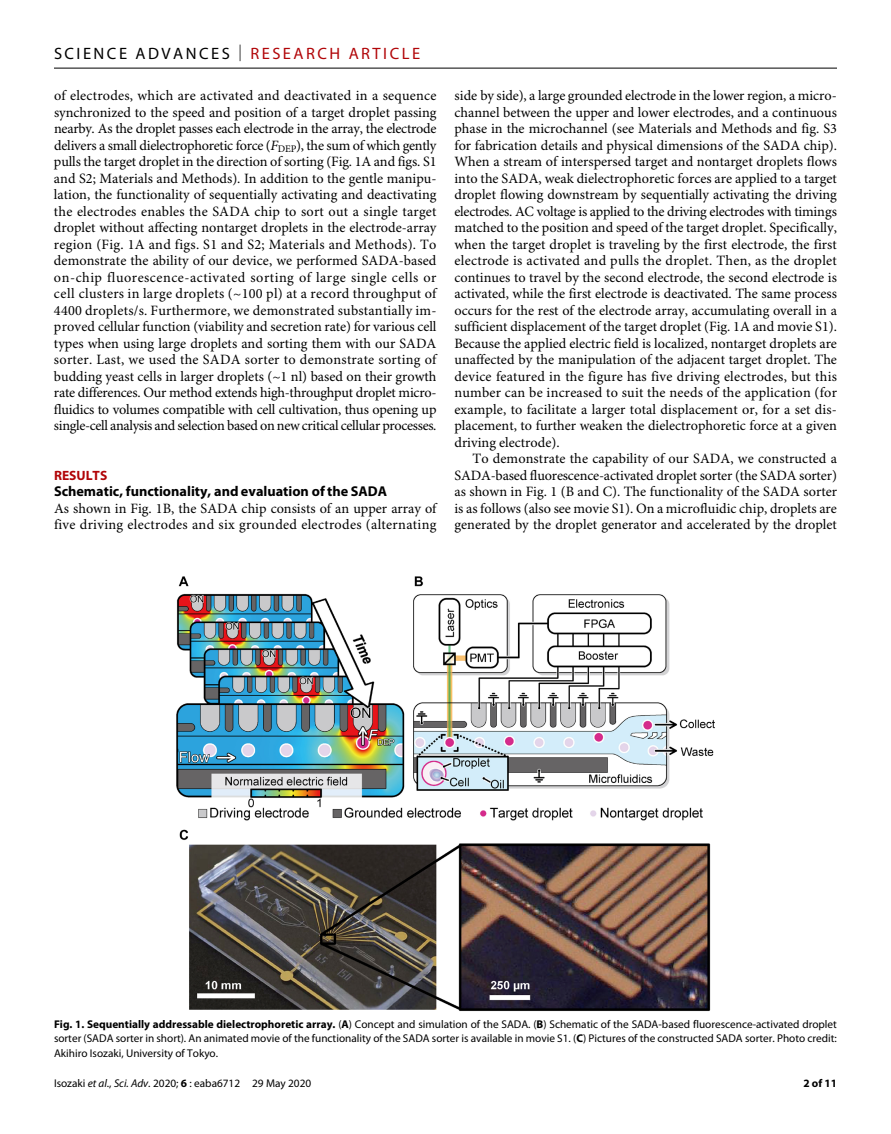
<style>
.page{position:relative;width:891px;height:1134px;background:#fff}
.page>*{position:absolute;margin:0;border:0;box-sizing:border-box;transform-origin:0 0}
.t1{font:16.5px "Myriad Pro";letter-spacing:.15em;color:#000}
.t2{font:14.25px/16.5px "Minion Pro";color:#000;text-align:justify}
.t3{font:14.25px/16.5px "Minion Pro";letter-spacing:.02em;color:#000}
.t4{font:700 14.25px "Myriad Pro";color:#000}
.t5{font:700 13.5px "Myriad Pro";color:#b10508}
.t6{font:11.25px/15px "Myriad Pro";color:#000;text-align:justify}
.t7{font:700 11.25px "Myriad Pro";color:#000}
.s1{font-weight:300}
.s2{color:#b10508}
.s3{font-style:italic}
.s4{font-weight:700}
</style>
<div class="page">
<hr style="left:54px;top:68px;width:783px;height:1px;background:#000">
<img style="left:176px;top:576px;width:539px;height:435px">
<p class="t1" style="left:54px;top:40px;width:368px">SCIENCE ADVANCES <span class="s1">|</span> <span class="s2">RESEARCH ARTICLE</span></p>
<p class="t2" style="left:54px;top:89px;width:384px">of electrodes, which are activated and deactivated in a sequence synchronized to the speed and position of a target droplet passing nearby. As the droplet passes each electrode in the array, the electrode delivers a small dielectrophoretic force (<span class="s3">F</span><sub>DEP</sub>), the sum of which gently pulls the target droplet in the direction of sorting (Fig. 1A and figs. S1 and S2; Materials and Methods). In addition to the gentle manipu&shy;lation, the functionality of sequentially activating and deactivating the electrodes enables the SADA chip to sort out a single target droplet without affecting nontarget droplets in the electrode-array region (Fig. 1A and figs. S1 and S2; Materials and Methods). To demonstrate the ability of our device, we performed SADA-based on-chip fluorescence-activated sorting of large single cells or cell clusters in large droplets (~100 pl) at a record throughput of 4400 droplets/s. Furthermore, we demonstrated substantially im&shy;proved cellular function (viability and secretion rate) for various cell types when using large droplets and sorting them with our SADA sorter. Last, we used the SADA sorter to demonstrate sorting of budding yeast cells in larger droplets (~1 nl) based on their growth rate differences. Our method extends high-throughput droplet micro&shy;fluidics to volumes compatible with cell cultivation, thus opening up single-cell analysis and selection based on new critical cellular processes.</p>
<p class="t5" style="left:54px;top:464px;width:55px">RESULTS</p>
<p class="t4" style="left:54px;top:480px;width:335px">Schematic, functionality, and evaluation of the SADA</p>
<p class="t3" style="left:54px;top:501px;width:384px">As shown in Fig. 1B, the SADA chip consists of an upper array of five driving electrodes and six grounded electrodes (alternating</p>
<p class="t2" style="left:454px;top:89px;width:384px">side by side), a large grounded electrode in the lower region, a micro&shy;channel between the upper and lower electrodes, and a continuous phase in the microchannel (see Materials and Methods and fig. S3 for fabrication details and physical dimensions of the SADA chip).<br>When a stream of interspersed target and nontarget droplets flows into the SADA, weak dielectrophoretic forces are applied to a target droplet flowing downstream by sequentially activating the driving electrodes. AC voltage is applied to the driving electrodes with timings matched to the position and speed of the target droplet. Specifically, when the target droplet is traveling by the first electrode, the first electrode is activated and pulls the droplet. Then, as the droplet continues to travel by the second electrode, the second electrode is activated, while the first electrode is deactivated. The same process occurs for the rest of the electrode array, accumulating overall in a sufficient displacement of the target droplet (Fig. 1A and movie S1).<br>Because the applied electric field is localized, nontarget droplets are unaffected by the manipulation of the adjacent target droplet. The device featured in the figure has five driving electrodes, but this number can be increased to suit the needs of the application (for example, to facilitate a larger total displacement or, for a set dis&shy;placement, to further weaken the dielectrophoretic force at a given driving electrode).</p>
<p class="t2" style="left:454px;top:452px;width:384px;text-indent:18px">To demonstrate the capability of our SADA, we constructed a SADA-based fluorescence-activated droplet sorter (the SADA sorter) as shown in Fig. 1 (B and C). The functionality of the SADA sorter is as follows (also see movie S1). On a microfluidic chip, droplets are generated by the droplet generator and accelerated by the droplet</p>
<p class="t6" style="left:54px;top:1016px;width:785px"><span class="s4">Fig. 1. Sequentially addressable dielectrophoretic array.</span> (<span class="s4">A</span>) Concept and simulation of the SADA. (<span class="s4">B</span>) Schematic of the SADA-based fluorescence-activated droplet sorter (SADA sorter in short). An animated movie of the functionality of the SADA sorter is available in movie S1. (<span class="s4">C</span>) Pictures of the constructed SADA sorter. Photo credit:<br>Akihiro Isozaki, University of Tokyo.</p>
<p class="t6" style="left:54px;top:1076px;width:259px">Isozaki <span class="s3">et al</span>., <span class="s3">Sci. Adv.</span> 2020; <span class="s4">6</span> : eaba6712 29 May 2020</p>
<p class="t7" style="left:803px;top:1074px;width:35px">2 of 11</p>
</div>
